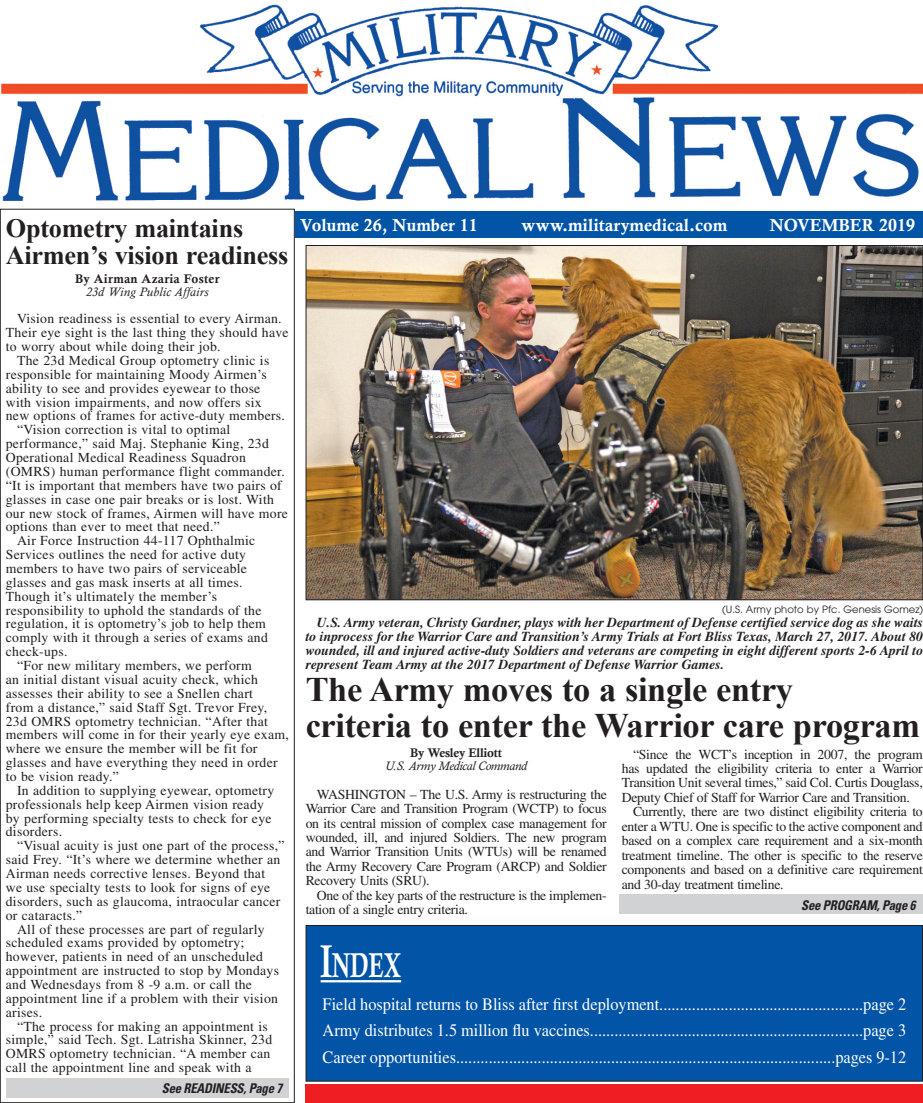
<style>
.page{position:relative;width:923px;height:1103px;background:#fff}
.page>*{position:absolute;margin:0;border:0;box-sizing:border-box;transform-origin:0 0}
.t1{font:700 34.62px "Calisto";color:#fff;scale:.65 1}
.t2{font:700 34.38px/36.2px "Times New Roman";letter-spacing:-.01em;color:#231f20}
.t3{font:700 26.25px/26.5px "Times New Roman";letter-spacing:-.01em;color:#231f20}
.t4{font:17.5px/26.2px "Times";color:#fff;text-align:justify;scale:.93 1}
.t5{font:700 17.5px "Calisto";color:#fff}
.t6{font:13.75px "Times";letter-spacing:.02em;color:#231f20}
.t7{font:13.75px "Times";letter-spacing:-.02em;color:#231f20}
.t8{font:italic 700 13.75px/13.9px "Times";color:#231f20;text-align:justify}
.t9{font:italic 700 condensed 13.38px "Univers";letter-spacing:-.015em;color:#231f20;scale:.95 1}
.t10{font:12.5px/12.6px "Calis MT Bol";letter-spacing:.02em;color:#231f20;text-align:center}
.t11{font:italic 12.5px/13.1px "Calisto";letter-spacing:-.02em;color:#231f20;text-align:center}
.t12{font:10px "Avant Garde";color:#231f20}
.s1{font-family:"Calisto";font-style:italic}
.s2{font-family:"Calis MT Bol";font-style:normal}
.s3{font-size:46.25px}
</style>
<div class="page">
<img style="left:0;top:4px;width:922px;height:205px">
<div style="left:294px;top:211px;width:628px;height:26px;background:#0154a6"></div>
<div style="left:306px;top:1084px;width:616px;height:18px;background:#ee1f23"></div>
<div style="left:306px;top:925px;width:616px;height:156px;background:#0154a6"></div>
<div style="left:306px;top:925px;width:616px;height:156px;border:1px solid #231f20"></div>
<hr style="left:320px;top:980px;width:81px;height:2px;background:#fff">
<div style="left:6px;top:1077px;width:283px;height:20px;background:#d1d2d4"></div>
<img style="left:308px;top:247px;width:612px;height:351px">
<div style="left:619px;top:894px;width:303px;height:20px;background:#d1d2d4"></div>
<p class="t3" style="left:6px;top:215px;width:284px">Optometry maintains<br>Airmen’s vision readiness</p>
<p class="t10" style="left:75px;top:272px;width:146px">By Airman Azaria Foster<br><span class="s1">23d Wing Public Affairs</span></p>
<p class="t6" style="left:17px;top:311px;width:266px">Vision readiness is essential to every Airman.</p>
<p class="t6" style="left:6px;top:325px;width:284px">Their eye sight is the last thing they should have</p>
<p class="t6" style="left:6px;top:339px;width:216px">to worry about while doing their job.</p>
<p class="t6" style="left:17px;top:352px;width:254px">The 23d Medical Group optometry clinic is</p>
<p class="t6" style="left:6px;top:366px;width:262px">responsible for maintaining Moody Airmen’s</p>
<p class="t6" style="left:6px;top:380px;width:256px">ability to see and provides eyewear to those</p>
<p class="t6" style="left:6px;top:394px;width:257px">with vision impairments, and now offers six</p>
<p class="t6" style="left:6px;top:408px;width:281px">new options of frames for active-duty members.</p>
<p class="t6" style="left:17px;top:422px;width:215px">“Vision correction is vital to optimal</p>
<p class="t6" style="left:6px;top:436px;width:265px">performance,” said Maj. Stephanie King, 23d</p>
<p class="t6" style="left:6px;top:450px;width:241px">Operational Medical Readiness Squadron</p>
<p class="t6" style="left:6px;top:463px;width:280px">(OMRS) human performance flight commander.</p>
<p class="t6" style="left:6px;top:477px;width:277px">“It is important that members have two pairs of</p>
<p class="t6" style="left:6px;top:491px;width:270px">glasses in case one pair breaks or is lost. With</p>
<p class="t6" style="left:6px;top:505px;width:284px">our new stock of frames, Airmen will have more</p>
<p class="t6" style="left:6px;top:519px;width:215px">options than ever to meet that need.”</p>
<p class="t6" style="left:17px;top:533px;width:240px">Air Force Instruction 44-117 Ophthalmic</p>
<p class="t6" style="left:6px;top:547px;width:242px">Services outlines the need for active duty</p>
<p class="t6" style="left:6px;top:560px;width:243px">members to have two pairs of serviceable</p>
<p class="t6" style="left:6px;top:574px;width:238px">glasses and gas mask inserts at all times.</p>
<p class="t6" style="left:6px;top:588px;width:213px">Though it’s ultimately the member’s</p>
<p class="t6" style="left:6px;top:602px;width:257px">responsibility to uphold the standards of the</p>
<p class="t6" style="left:6px;top:616px;width:262px">regulation, it is optometry’s job to help them</p>
<p class="t6" style="left:6px;top:630px;width:264px">comply with it through a series of exams and</p>
<p class="t6" style="left:6px;top:644px;width:63px">check-ups.</p>
<p class="t6" style="left:17px;top:657px;width:236px">“For new military members, we perform</p>
<p class="t6" style="left:6px;top:671px;width:254px">an initial distant visual acuity check, which</p>
<p class="t6" style="left:6px;top:685px;width:249px">assesses their ability to see a Snellen chart</p>
<p class="t6" style="left:6px;top:699px;width:263px">from a distance,” said Staff Sgt. Trevor Frey,</p>
<p class="t6" style="left:6px;top:713px;width:263px">23d OMRS optometry technician. “After that</p>
<p class="t6" style="left:6px;top:727px;width:284px">members will come in for their yearly eye exam,</p>
<p class="t6" style="left:6px;top:741px;width:253px">where we ensure the member will be fit for</p>
<p class="t6" style="left:6px;top:754px;width:273px">glasses and have everything they need in order</p>
<p class="t6" style="left:6px;top:768px;width:115px">to be vision ready.”</p>
<p class="t6" style="left:17px;top:782px;width:259px">In addition to supplying eyewear, optometry</p>
<p class="t6" style="left:6px;top:796px;width:260px">professionals help keep Airmen vision ready</p>
<p class="t6" style="left:6px;top:810px;width:267px">by performing specialty tests to check for eye</p>
<p class="t6" style="left:6px;top:824px;width:58px">disorders.</p>
<p class="t6" style="left:17px;top:838px;width:269px">“Visual acuity is just one part of the process,”</p>
<p class="t6" style="left:6px;top:851px;width:276px">said Frey. “It’s where we determine whether an</p>
<p class="t6" style="left:6px;top:865px;width:261px">Airman needs corrective lenses. Beyond that</p>
<p class="t6" style="left:6px;top:879px;width:266px">we use specialty tests to look for signs of eye</p>
<p class="t6" style="left:6px;top:893px;width:276px">disorders, such as glaucoma, intraocular cancer</p>
<p class="t6" style="left:6px;top:907px;width:78px">or cataracts.”</p>
<p class="t6" style="left:17px;top:921px;width:249px">All of these processes are part of regularly</p>
<p class="t6" style="left:6px;top:935px;width:240px">scheduled exams provided by optometry;</p>
<p class="t6" style="left:6px;top:948px;width:259px">however, patients in need of an unscheduled</p>
<p class="t6" style="left:6px;top:962px;width:275px">appointment are instructed to stop by Mondays</p>
<p class="t6" style="left:6px;top:976px;width:248px">and Wednesdays from 8 -9 a.m. or call the</p>
<p class="t6" style="left:6px;top:990px;width:274px">appointment line if a problem with their vision</p>
<p class="t6" style="left:6px;top:1004px;width:38px">arises.</p>
<p class="t6" style="left:17px;top:1018px;width:252px">“The process for making an appointment is</p>
<p class="t6" style="left:6px;top:1032px;width:268px">simple,” said Tech. Sgt. Latrisha Skinner, 23d</p>
<p class="t6" style="left:6px;top:1045px;width:266px">OMRS optometry technician. “A member can</p>
<p class="t6" style="left:6px;top:1059px;width:247px">call the appointment line and speak with a</p>
<p class="t9" style="left:162px;top:1079px;width:128px">See READINESS, Page 7</p>
<p class="t5" style="left:300px;top:215px;width:179px">Volume 26, Number 11</p>
<p class="t5" style="left:521px;top:215px;width:208px">www.militarymedical.com</p>
<p class="t5" style="left:769px;top:215px;width:147px">NOVEMBER 2019</p>
<p class="t12" style="left:722px;top:604px;width:203px">(U.S. Army photo by Pfc. Genesis Gomez)</p>
<p class="t8" style="left:306px;top:615px;width:619px;text-indent:11px">U.S. Army veteran, Christy Gardner, plays with her Department of Defense certified service dog as she waits to inprocess for the Warrior Care and Transition’s Army Trials at Fort Bliss Texas, March 27, 2017. About 80 wounded, ill and injured active-duty Soldiers and veterans are competing in eight different sports 2-6 April to represent Team Army at the 2017 Department of Defense Warrior Games.</p>
<p class="t2" style="left:306px;top:670px;width:616px">The Army moves to a single entry<br>criteria to enter the Warrior care program</p>
<p class="t11" style="left:385px;top:746px;width:143px"><span class="s2">By Wesley Elliott<br></span>U.S. Army Medical Command</p>
<p class="t7" style="left:317px;top:786px;width:291px">WASHINGTON – The U.S. Army is restructuring the</p>
<p class="t7" style="left:306px;top:800px;width:302px">Warrior Care and Transition Program (WCTP) to focus</p>
<p class="t7" style="left:306px;top:815px;width:302px">on its central mission of complex case management for</p>
<p class="t7" style="left:306px;top:829px;width:302px">wounded, ill, and injured Soldiers. The new program</p>
<p class="t7" style="left:306px;top:844px;width:302px">and Warrior Transition Units (WTUs) will be renamed</p>
<p class="t7" style="left:306px;top:858px;width:302px">the Army Recovery Care Program (ARCP) and Soldier</p>
<p class="t7" style="left:306px;top:872px;width:125px">Recovery Units (SRU).</p>
<p class="t7" style="left:317px;top:887px;width:291px">One of the key parts of the restructure is the implemen-</p>
<p class="t7" style="left:306px;top:901px;width:164px">tation of a single entry criteria.</p>
<p class="t7" style="left:633px;top:746px;width:291px">“Since the WCT’s inception in 2007, the program</p>
<p class="t7" style="left:621px;top:760px;width:302px">has updated the eligibility criteria to enter a Warrior</p>
<p class="t7" style="left:621px;top:775px;width:302px">Transition Unit several times,” said Col. Curtis Douglass,</p>
<p class="t7" style="left:621px;top:789px;width:289px">Deputy Chief of Staff for Warrior Care and Transition.</p>
<p class="t7" style="left:633px;top:804px;width:291px">Currently, there are two distinct eligibility criteria to</p>
<p class="t7" style="left:621px;top:818px;width:302px">enter a WTU. One is specific to the active component and</p>
<p class="t7" style="left:621px;top:833px;width:302px">based on a complex care requirement and a six-month</p>
<p class="t7" style="left:621px;top:847px;width:302px">treatment timeline. The other is specific to the reserve</p>
<p class="t7" style="left:621px;top:862px;width:302px">components and based on a definitive care requirement</p>
<p class="t7" style="left:621px;top:876px;width:163px">and 30-day treatment timeline.</p>
<p class="t9" style="left:801px;top:896px;width:122px">See PROGRAM, Page 6</p>
<p class="t1" style="left:320px;top:944px;width:125px"><span class="s3">I</span>NDEX</p>
<p class="t4" style="left:322px;top:991px;width:629px">Field hospital returns to Bliss after first deployment..................................................page 2<br>Army distributes 1.5 million flu vaccines...................................................................page 3<br>Career opportunities.............................................................................................pages 9-12</p>
</div>
